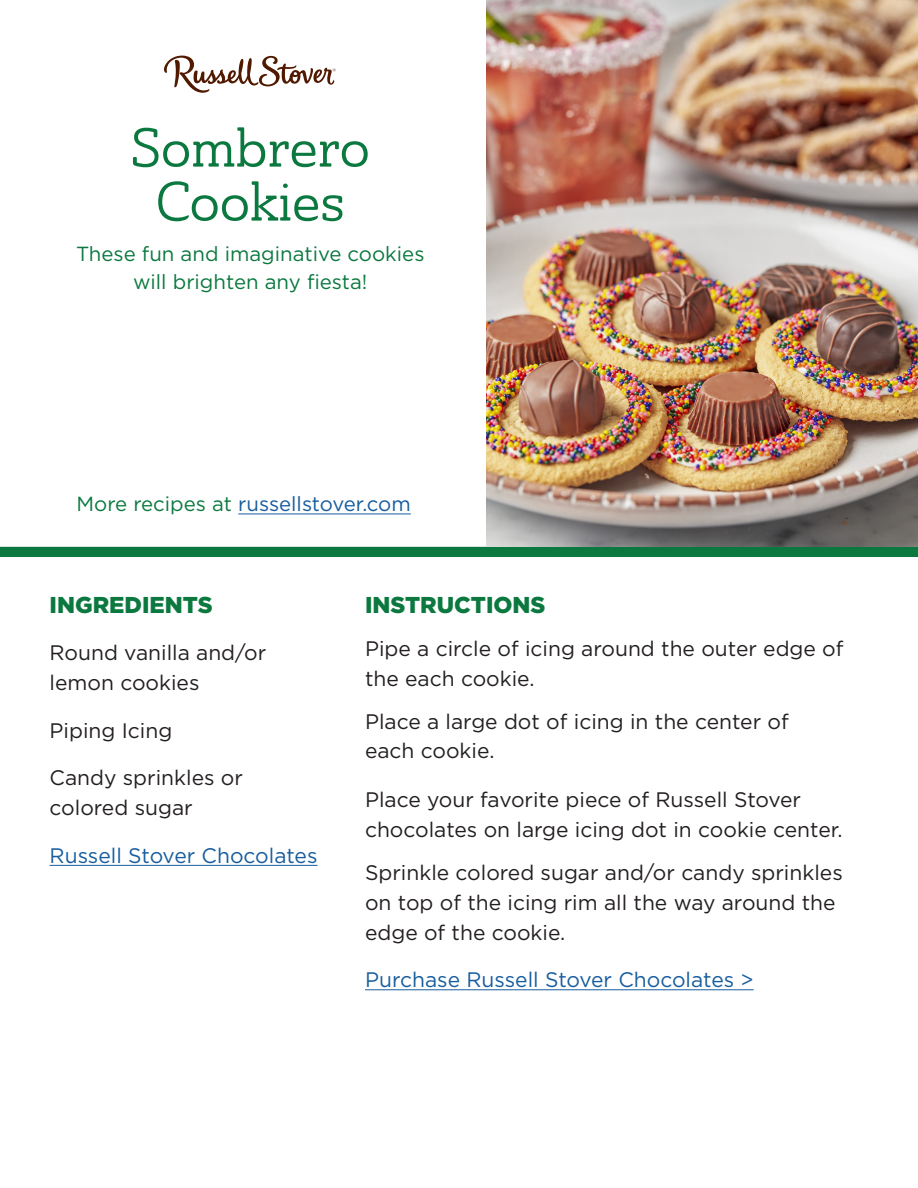
<style>
.page{position:relative;width:918px;height:1188px;background:#fff}
.page>*{position:absolute;margin:0;border:0;box-sizing:border-box;transform-origin:0 0}
.t1{font:54px/54px "Ainslie Slab Nor Reg";letter-spacing:-.02em;color:#0b793f;text-align:center}
.t2{font:900 22.95px "Gotham";color:#0b793f}
.t3{font:21px/30px "Gotham";color:#231f20}
.t4{font:21px "Gotham";color:#175d9e}
.t5{font:20.4px/28px "Gotham";color:#0b793f;text-align:center}
.t6{font:20.4px "Gotham";color:#175d9e}
.s1{color:#0b793f}
</style>
<div class="page">
<svg style="left:164px;top:56px;width:172px;height:37px"></svg>
<div style="left:0;top:547px;width:918px;height:10px;background:#0b793f"></div>
<hr style="left:238px;top:514px;width:173px;height:1px;background:#175d9e">
<img style="left:487px;top:0;width:431px;height:546px">
<hr style="left:50px;top:865px;width:267px;height:1px;background:#175d9e">
<hr style="left:365px;top:990px;width:389px;height:1px;background:#175d9e">
<p class="t1" style="left:130px;top:120px;width:242px">Sombrero<br>Cookies</p>
<p class="t5" style="left:76px;top:240px;width:350px">These fun and imaginative cookies will brighten any fiesta!</p>
<p class="t6" style="left:76px;top:491px;width:336px"><span class="s1">More recipes at</span> russellstover.com</p>
<p class="t2" style="left:50px;top:589px;width:165px">INGREDIENTS</p>
<p class="t3" style="left:50px;top:637px;width:218px">Round vanilla and/or lemon cookies</p>
<p class="t3" style="left:50px;top:715px;width:124px">Piping Icing</p>
<p class="t3" style="left:50px;top:762px;width:195px">Candy sprinkles or colored sugar</p>
<p class="t4" style="left:50px;top:842px;width:269px">Russell Stover Chocolates</p>
<p class="t2" style="left:365px;top:589px;width:182px">INSTRUCTIONS</p>
<p class="t3" style="left:365px;top:633px;width:480px">Pipe a circle of icing around the outer edge of the each cookie.</p>
<p class="t3" style="left:365px;top:706px;width:425px">Place a large dot of icing in the center of</p>
<p class="t3" style="left:365px;top:735px;width:131px">each cookie.</p>
<p class="t3" style="left:365px;top:784px;width:479px">Place your favorite piece of Russell Stover chocolates on large icing dot in cookie center.</p>
<p class="t3" style="left:365px;top:857px;width:479px">Sprinkle colored sugar and/or candy sprinkles on top of the icing rim all the way around the edge of the cookie.</p>
<p class="t4" style="left:365px;top:966px;width:390px">Purchase Russell Stover Chocolates &gt;</p>
</div>
